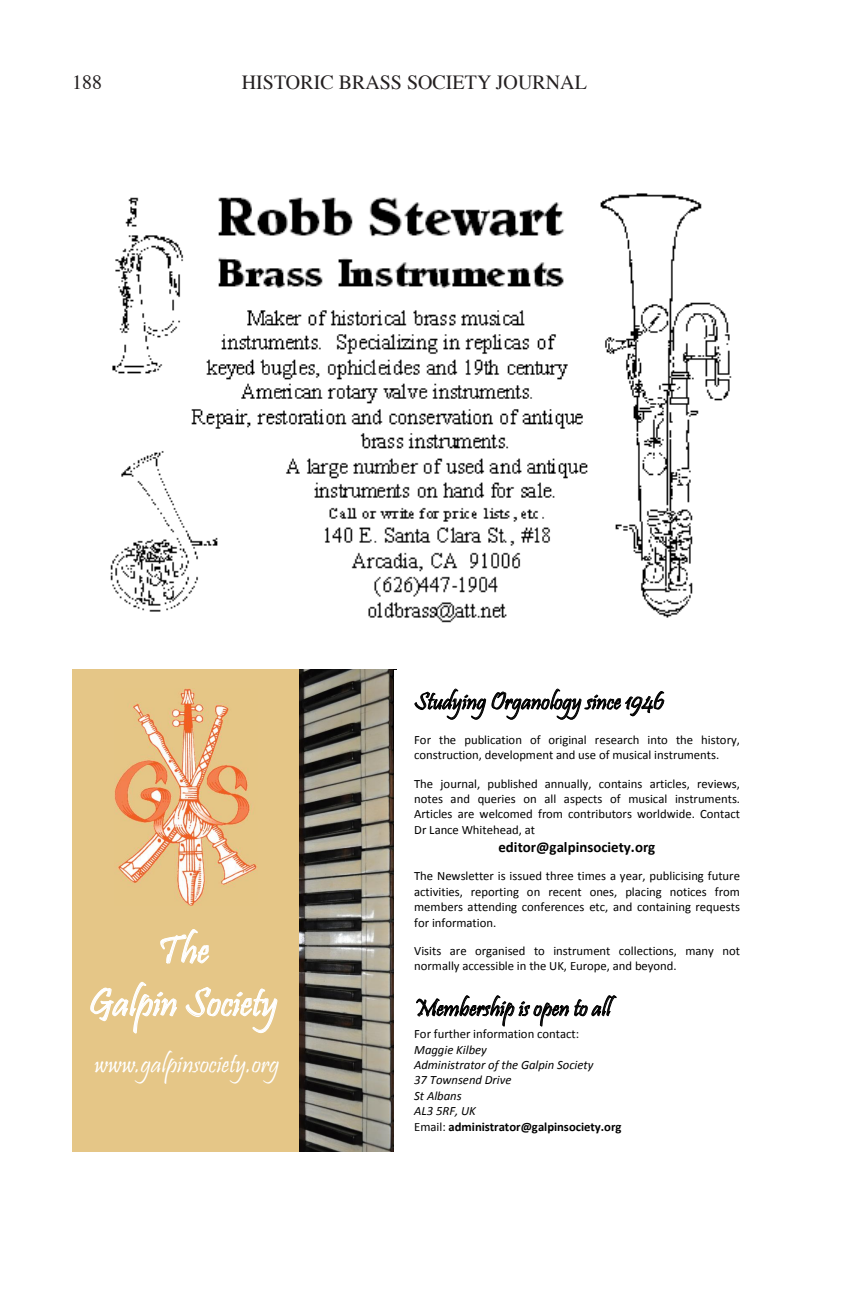
<style>
.page{position:relative;width:864px;height:1296px;background:#fff}
.page>*{position:absolute;margin:0;border:0;box-sizing:border-box;transform-origin:0 0}
.t1{font:40.2px/52.8px "Pristina";color:#fff;text-align:center}
.t2{font:26.4px "Pristina";color:#fff}
.t3{font:24.2px "Pristina";color:#000}
.t4{font:20px "Times";color:#231f20}
.t5{font:700 14.8px "Calibri";color:#000}
.t6{font:12.6px/15.4px "Calibri";color:#000}
.t7{font:italic 12.6px/15.4px "Calibri";color:#000}
.s1{font-style:normal}
.s2{font-weight:700;font-style:normal}
</style>
<div class="page">
<img style="left:110px;top:193px;width:622px;height:430px">
<img style="left:299px;top:670px;width:95px;height:482px">
<svg style="left:414px;top:688px;width:250px;height:32px"></svg>
<svg style="left:416px;top:995px;width:201px;height:32px"></svg>
<div style="left:72px;top:670px;width:227px;height:482px;background:#e5c687"></div>
<img style="left:115px;top:689px;width:142px;height:217px">
<svg style="left:90px;top:929px;width:188px;height:105px"></svg>
<h3 class="t4" style="left:72px;top:64px;width:31px">188</h3>
<h3 class="t4" style="left:242px;top:64px;width:347px">HISTORIC BRASS SOCIETY JOURNAL</h3>
<p class="t1" style="left:89px;top:928px;width:191px">The<br>Galpin Society</p>
<p class="t2" style="left:95px;top:1049px;width:186px">www.galpinsociety.org</p>
<p class="t3" style="left:414px;top:688px;width:252px">Studying Organology since 1946</p>
<p class="t6" style="left:414px;top:732px;width:327px">For the publication of original research into the history, construction, development and use of musical instruments.</p>
<p class="t6" style="left:414px;top:776px;width:327px;text-align:justify">The journal, published annually, contains articles, reviews, notes and queries on all aspects of musical instruments.<br>Articles are welcomed from contributors worldwide. Contact Dr Lance Whitehead, at</p>
<p class="t5" style="left:499px;top:837px;width:158px">editor@galpinsociety.org</p>
<p class="t6" style="left:414px;top:868px;width:327px;text-align:justify">The Newsletter is issued three times a year, publicising future activities, reporting on recent ones, placing notices from members attending conferences etc, and containing requests for information.</p>
<p class="t6" style="left:414px;top:943px;width:327px">Visits are organised to instrument collections, many not normally accessible in the UK, Europe, and beyond.</p>
<p class="t3" style="left:414px;top:995px;width:198px">Membership is open to all</p>
<p class="t7" style="left:414px;top:1026px;width:209px"><span class="s1">For further information contact:<br></span>Maggie Kilbey<br>Administrator of the Galpin Society<br>37 Townsend Drive<br>St Albans<br>AL3 5RF, UK<br><span class="s1">Email:</span> <span class="s2">administrator@galpinsociety.org</span></p>
</div>
